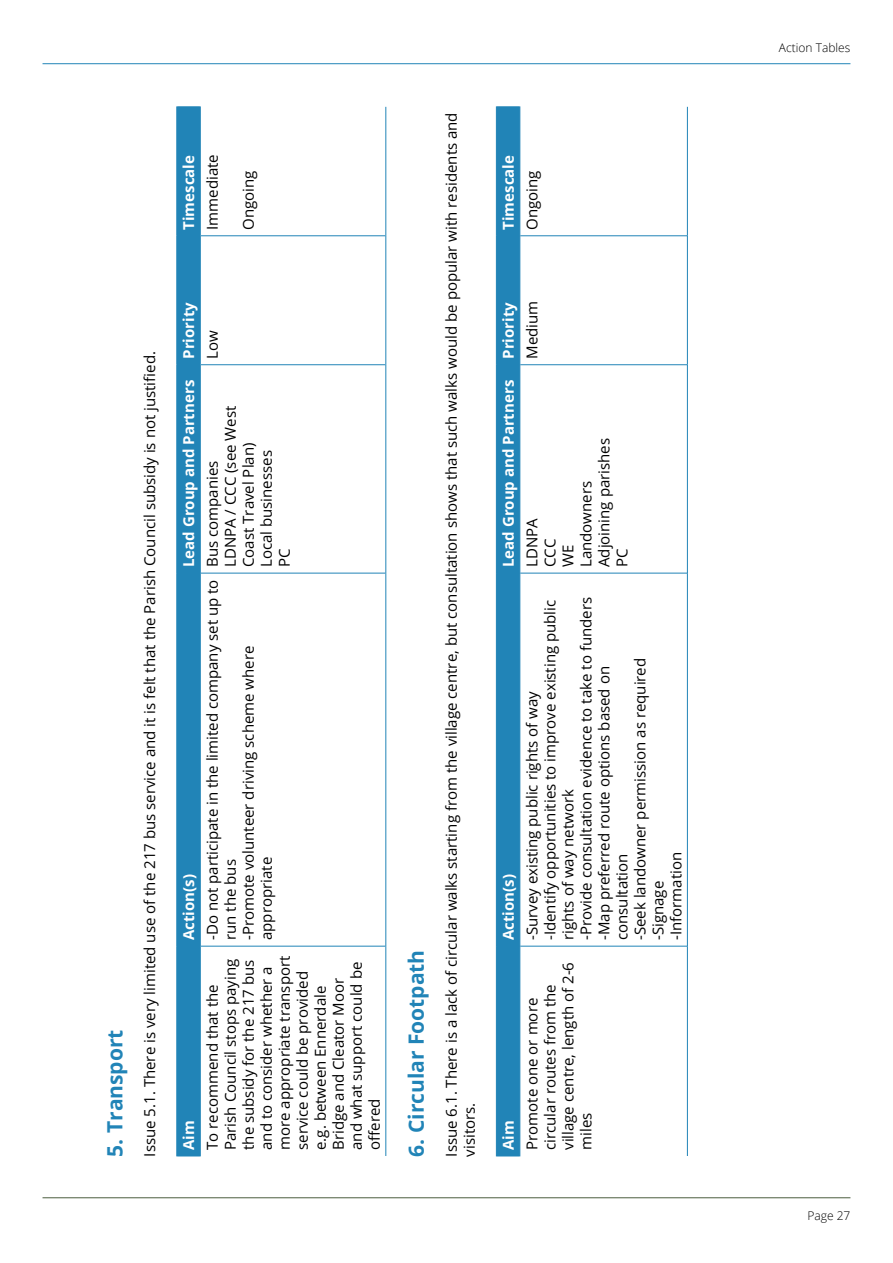
<style>
.page{position:relative;width:893px;height:1263px;background:#fff}
.page>*{position:absolute;margin:0;border:0;box-sizing:border-box;transform-origin:0 0}
.t1{font:700 21px "Open Sans";color:#2184b7}
.t2{font:15px/18px "Open Sans";color:#000}
.t3{font:700 15px "Open Sans";color:#fff}
.t4{font:300 12px "Open Sans";color:#000}
</style>
<div class="page">
<hr style="left:43px;top:1197px;width:807px;height:1px;background:#4b5e3f">
<hr style="left:43px;top:63px;width:807px;height:1px;background:#2184b7">
<hr style="left:201px;top:946px;width:184px;height:1px;background:#2184b7">
<hr style="left:201px;top:573px;width:184px;height:1px;background:#2184b7">
<hr style="left:201px;top:364px;width:184px;height:1px;background:#2184b7">
<hr style="left:201px;top:235px;width:184px;height:1px;background:#2184b7">
<hr style="left:385px;top:946px;width:1px;height:210px;background:#2184b7">
<hr style="left:385px;top:573px;width:1px;height:373px;background:#2184b7">
<hr style="left:385px;top:365px;width:1px;height:208px;background:#2184b7">
<hr style="left:385px;top:236px;width:1px;height:129px;background:#2184b7">
<hr style="left:385px;top:107px;width:1px;height:129px;background:#2184b7">
<hr style="left:176px;top:946px;width:1px;height:210px;background:#2184b7">
<hr style="left:176px;top:573px;width:1px;height:373px;background:#2184b7">
<hr style="left:176px;top:365px;width:1px;height:208px;background:#2184b7">
<hr style="left:176px;top:236px;width:1px;height:129px;background:#2184b7">
<hr style="left:176px;top:106px;width:1px;height:130px;background:#2184b7">
<div style="left:177px;top:106px;width:23px;height:1050px;background:#2184b7"></div>
<hr style="left:200px;top:946px;width:1px;height:210px;background:#2184b7">
<hr style="left:200px;top:573px;width:1px;height:373px;background:#2184b7">
<hr style="left:200px;top:365px;width:1px;height:208px;background:#2184b7">
<hr style="left:200px;top:236px;width:1px;height:129px;background:#2184b7">
<hr style="left:200px;top:106px;width:1px;height:130px;background:#2184b7">
<hr style="left:520px;top:946px;width:167px;height:1px;background:#2184b7">
<hr style="left:520px;top:573px;width:167px;height:1px;background:#2184b7">
<hr style="left:520px;top:364px;width:167px;height:1px;background:#2184b7">
<hr style="left:520px;top:235px;width:167px;height:1px;background:#2184b7">
<hr style="left:687px;top:946px;width:1px;height:210px;background:#2184b7">
<hr style="left:687px;top:573px;width:1px;height:373px;background:#2184b7">
<hr style="left:687px;top:365px;width:1px;height:208px;background:#2184b7">
<hr style="left:687px;top:236px;width:1px;height:129px;background:#2184b7">
<hr style="left:687px;top:107px;width:1px;height:129px;background:#2184b7">
<div style="left:496px;top:106px;width:23px;height:1050px;background:#2184b7"></div>
<hr style="left:519px;top:946px;width:1px;height:210px;background:#2184b7">
<hr style="left:519px;top:573px;width:1px;height:373px;background:#2184b7">
<hr style="left:519px;top:365px;width:1px;height:208px;background:#2184b7">
<hr style="left:519px;top:236px;width:1px;height:129px;background:#2184b7">
<hr style="left:519px;top:106px;width:1px;height:130px;background:#2184b7">
<p class="t3" style="left:178px;top:230px;width:76px;rotate:-90deg">Timescale</p>
<p class="t2" style="left:203px;top:230px;width:77px;rotate:-90deg">Immediate</p>
<p class="t2" style="left:239px;top:230px;width:61px;rotate:-90deg">Ongoing</p>
<h1 class="t1" style="left:100px;top:1156px;width:128px;rotate:-90deg">5. Transport</h1>
<p class="t2" style="left:140px;top:1156px;width:807px;rotate:-90deg">Issue 5.1. There is very limited use of the 217 bus service and it is felt that the Parish Council subsidy is not justified.</p>
<p class="t3" style="left:178px;top:359px;width:58px;rotate:-90deg">Priority</p>
<p class="t2" style="left:203px;top:359px;width:30px;rotate:-90deg">Low</p>
<p class="t3" style="left:178px;top:567px;width:189px;rotate:-90deg">Lead Group and Partners</p>
<p class="t3" style="left:178px;top:940px;width:67px;rotate:-90deg">Action(s)</p>
<p class="t3" style="left:178px;top:1150px;width:31px;rotate:-90deg">Aim</p>
<p class="t2" style="left:203px;top:567px;width:163px;rotate:-90deg">Bus companies<br>LDNPA / CCC (see West<br>Coast Travel Plan)<br>Local businesses<br>PC</p>
<p class="t2" style="left:203px;top:940px;width:362px;rotate:-90deg">-Do not participate in the limited company set up to run the bus<br>-Promote volunteer driving scheme where appropriate</p>
<p class="t2" style="left:203px;top:1150px;width:196px;rotate:-90deg">To recommend that the<br>Parish Council stops paying the subsidy for the 217 bus and to consider whether a more appropriate transport service could be provided e.g. between Ennerdale<br>Bridge and Cleator Moor and what support could be offered</p>
<h1 class="t1" style="left:401px;top:1157px;width:208px;rotate:-90deg">6. Circular Footpath</h1>
<p class="t2" style="left:442px;top:1156px;width:1046px;rotate:-90deg">Issue 6.1. There is a lack of circular walks starting from the village centre, but consultation shows that such walks would be popular with residents and visitors.</p>
<p class="t3" style="left:498px;top:230px;width:76px;rotate:-90deg">Timescale</p>
<p class="t2" style="left:523px;top:230px;width:61px;rotate:-90deg">Ongoing</p>
<p class="t3" style="left:498px;top:359px;width:58px;rotate:-90deg">Priority</p>
<p class="t2" style="left:523px;top:359px;width:60px;rotate:-90deg">Medium</p>
<p class="t3" style="left:498px;top:567px;width:189px;rotate:-90deg">Lead Group and Partners</p>
<p class="t2" style="left:523px;top:567px;width:131px;rotate:-90deg">LDNPA<br>CCC<br>WE<br>Landowners<br>Adjoining parishes<br>PC</p>
<p class="t3" style="left:498px;top:940px;width:67px;rotate:-90deg">Action(s)</p>
<p class="t3" style="left:498px;top:1150px;width:31px;rotate:-90deg">Aim</p>
<p class="t2" style="left:523px;top:940px;width:345px;rotate:-90deg">-Survey existing public rights of way<br>-Identify opportunities to improve existing public rights of way network<br>-Provide consultation evidence to take to funders -Map preferred route options based on consultation<br>-Seek landowner permission as required -Signage<br>-Information</p>
<p class="t2" style="left:523px;top:1150px;width:190px;rotate:-90deg">Promote one or more circular routes from the village centre, length of 2-6 miles</p>
<p class="t4" style="left:779px;top:39px;width:73px">Action Tables</p>
<p class="t4" style="left:807px;top:1208px;width:45px">Page 27</p>
</div>
